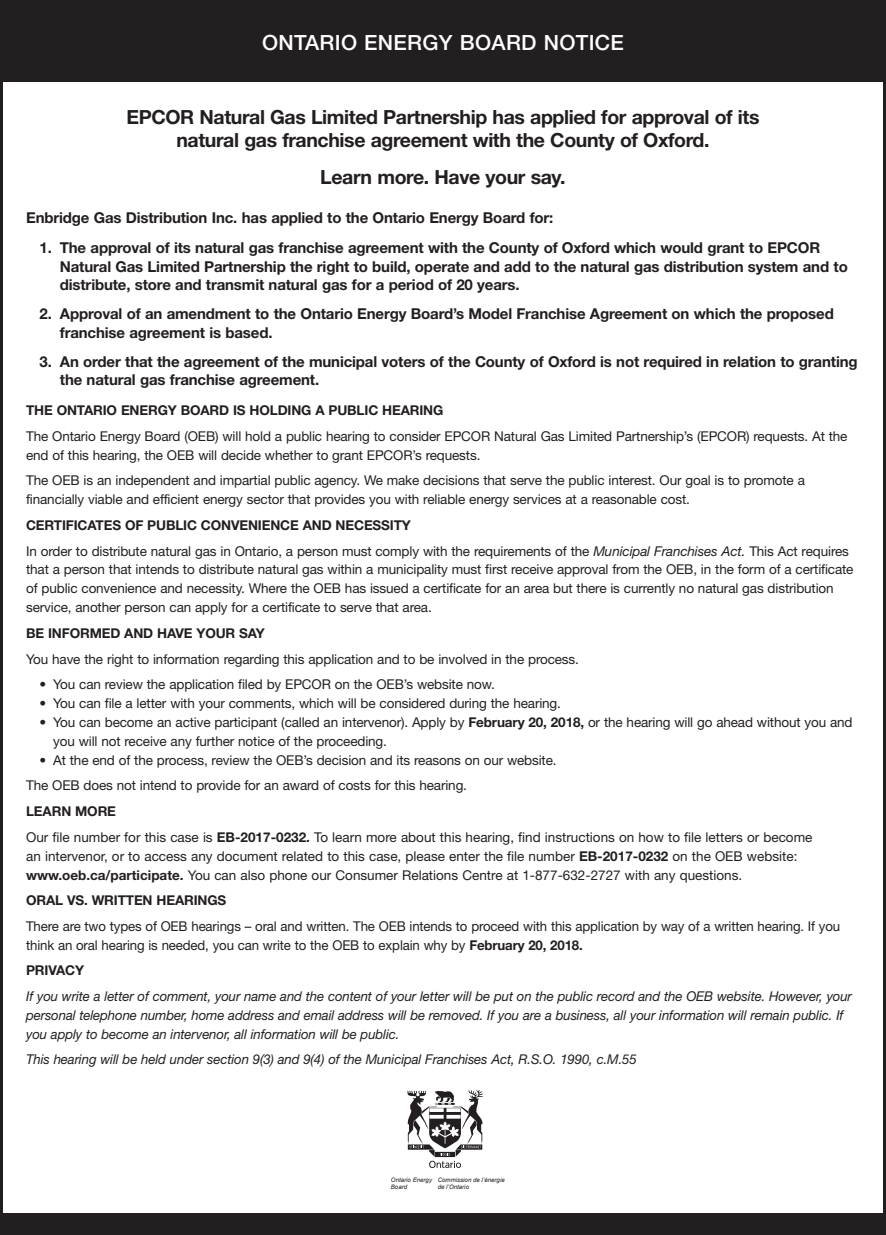
<style>
.page{position:relative;width:886px;height:1235px;background:#fff}
.page>*{position:absolute;margin:0;border:0;box-sizing:border-box;transform-origin:0 0}
.t1{font:500 21px "Helvetica Neue LT Std";letter-spacing:.015em;color:#fff}
.t2{font:700 19.5px/23.4px "Helvetica Neue LT Std";letter-spacing:-.02em;color:#231f20;text-align:center}
.t3{font:700 15px/18.9px "Helvetica Neue LT Std";letter-spacing:-.01em;color:#231f20}
.t4{font:13.5px/18.9px "Helvetica Neue LT Std";letter-spacing:-.01em;color:#231f20}
.t5{font:italic 13.5px/18.9px "Helvetica Neue LT Std";letter-spacing:-.01em;color:#231f20}
.t6{font:700 13.5px "Helvetica Neue LT Std";letter-spacing:-.01em;color:#231f20}
.t7{font:italic 6.15px/7.4px "Arial";color:#231f20}
.s1{font-weight:700}
.s2{font-style:italic}
</style>
<div class="page">
<div style="left:0;top:0;width:886px;height:81px;background:#231f20"></div>
<div style="left:0;top:1213px;width:886px;height:21px;background:#231f20"></div>
<svg style="left:407px;top:1090px;width:76px;height:78px"></svg>
<h1 class="t1" style="left:262px;top:30px;width:363px">ONTARIO ENERGY BOARD NOTICE</h1>
<h2 class="t2" style="left:126px;top:104px;width:634px">EPCOR Natural Gas Limited Partnership has applied for approval of its natural gas franchise agreement with the County of Oxford.</h2>
<h2 class="t2" style="left:320px;top:165px;width:247px">Learn more. Have your say.</h2>
<p class="t3" style="left:26px;top:208px;width:529px">Enbridge Gas Distribution Inc. has applied to the Ontario Energy Board for:</p>
<p class="t3" style="left:60px;top:237px;width:789px;text-indent:-20px">1. The approval of its natural gas franchise agreement with the County of Oxford which would grant to EPCOR<br>Natural Gas Limited Partnership the right to build, operate and add to the natural gas distribution system and to distribute, store and transmit natural gas for a period of 20 years.</p>
<p class="t3" style="left:60px;top:304px;width:775px;text-indent:-20px">2. Approval of an amendment to the Ontario Energy Board’s Model Franchise Agreement on which the proposed franchise agreement is based.</p>
<p class="t3" style="left:60px;top:351px;width:799px;text-indent:-20px">3. An order that the agreement of the municipal voters of the County of Oxford is not required in relation to granting the natural gas franchise agreement.</p>
<p class="t6" style="left:26px;top:402px;width:419px">THE ONTARIO ENERGY BOARD IS HOLDING A PUBLIC HEARING</p>
<p class="t4" style="left:26px;top:426px;width:823px">The Ontario Energy Board (OEB) will hold a public hearing to consider EPCOR Natural Gas Limited Partnership’s (EPCOR) requests. At the end of this hearing, the OEB will decide whether to grant EPCOR’s requests.</p>
<p class="t4" style="left:26px;top:471px;width:780px">The OEB is an independent and impartial public agency. We make decisions that serve the public interest. Our goal is to promote a financially viable and efficient energy sector that provides you with reliable energy services at a reasonable cost.</p>
<p class="t4" style="left:26px;top:512px;width:824px;line-height:25.7px"><span class="s1">CERTIFICATES OF PUBLIC CONVENIENCE AND NECESSITY<br></span>In order to distribute natural gas in Ontario, a person must comply with the requirements of the <span class="s2">Municipal Franchises Act.</span> This Act requires</p>
<p class="t4" style="left:26px;top:560px;width:829px">that a person that intends to distribute natural gas within a municipality must first receive approval from the OEB, in the form of a certificate of public convenience and necessity. Where the OEB has issued a certificate for an area but there is currently no natural gas distribution service, another person can apply for a certificate to serve that area.</p>
<p class="t6" style="left:26px;top:624px;width:240px">BE INFORMED AND HAVE YOUR SAY</p>
<p class="t4" style="left:26px;top:649px;width:554px">You have the right to information regarding this application and to be involved in the process.</p>
<p class="t4" style="left:40px;top:674px;width:457px">• You can review the application filed by EPCOR on the OEB’s website now.</p>
<p class="t4" style="left:40px;top:693px;width:523px">• You can file a letter with your comments, which will be considered during the hearing.</p>
<p class="t4" style="left:53px;top:712px;width:801px;text-indent:-14px">• You can become an active participant (called an intervenor). Apply by <span class="s1">February 20, 2018,</span> or the hearing will go ahead without you and you will not receive any further notice of the proceeding.</p>
<p class="t4" style="left:26px;top:747px;width:532px;line-height:25.7px;text-indent:14px">• At the end of the process, review the OEB’s decision and its reasons on our website.<br>The OEB does not intend to provide for an award of costs for this hearing.</p>
<p class="t4" style="left:26px;top:798px;width:787px;line-height:25.7px"><span class="s1">LEARN MORE<br></span>Our file number for this case is <span class="s1">EB-2017-0232.</span> To learn more about this hearing, find instructions on how to file letters or become</p>
<p class="t4" style="left:26px;top:846px;width:773px">an intervenor, or to access any document related to this case, please enter the file number <span class="s1">EB-2017-0232</span> on the OEB website: <span class="s1">www.oeb.ca/participate.</span> You can also phone our Consumer Relations Centre at 1-877-632-2727 with any questions.</p>
<p class="t6" style="left:26px;top:892px;width:202px">ORAL VS. WRITTEN HEARINGS</p>
<p class="t4" style="left:26px;top:916px;width:815px">There are two types of OEB hearings – oral and written. The OEB intends to proceed with this application by way of a written hearing. If you think an oral hearing is needed, you can write to the OEB to explain why by <span class="s1">February 20, 2018.</span></p>
<p class="t6" style="left:26px;top:962px;width:60px">PRIVACY</p>
<p class="t5" style="left:26px;top:986px;width:827px">If you write a letter of comment, your name and the content of your letter will be put on the public record and the OEB website. However, your personal telephone number, home address and email address will be removed. If you are a business, all your information will remain public. If you apply to become an intervenor, all information will be public.</p>
<p class="t5" style="left:26px;top:1049px;width:612px">This hearing will be held under section 9(3) and 9(4) of the Municipal Franchises Act, R.S.O. 1990, c.M.55</p>
<p class="t7" style="left:391px;top:1175px;width:43px">Ontario Energy<br>Board</p>
<p class="t7" style="left:438px;top:1175px;width:68px">Commission de l’énergie de l’Ontario</p>
</div>
